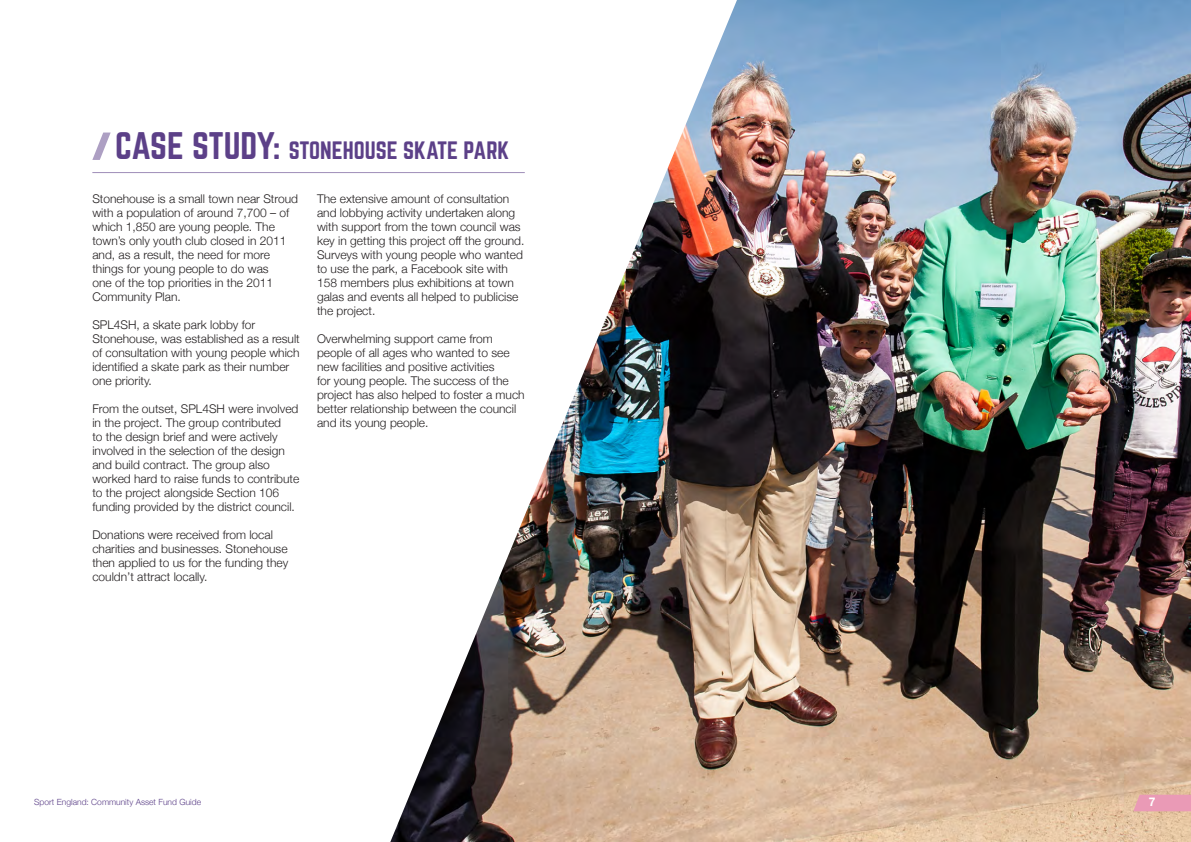
<style>
.page{position:relative;width:1191px;height:842px;background:#fff}
.page>*{position:absolute;margin:0;border:0;box-sizing:border-box;transform-origin:0 0}
._2_-_heading{font:22px "Norwester";color:#5c4088}
.BODY{font:300 12px/14px "Helvetica Neue";color:#231f20}
.BODY-2{font:700 12px "Helvetica Neue";color:#fff}
.t1{font:300 8.5px "Helvetica Neue";color:#5c4088}
.s1{font-size:33.6px}
</style>
<div class="page">
<img style="left:390px;top:0;width:801px;height:842px">
<svg style="left:92px;top:133px;width:19px;height:27px"></svg>
<hr style="left:92px;top:172px;width:433px;height:1px;background:#9e8db8">
<svg style="left:1133px;top:795px;width:58px;height:16px"></svg>
<p class="_2_-_heading" style="left:115px;top:140px;width:396px"><span class="s1">CASE STUDY:</span> STONEHOUSE SKATE PARK</p>
<p class="BODY" style="left:92px;top:191px;width:207px">Stonehouse is a small town near Stroud with a population of around 7,700 – of which 1,850 are young people. The town’s only youth club closed in 2011 and, as a result, the need for more things for young people to do was<br>one of the top priorities in the 2011<br>Community Plan.</p>
<p class="BODY" style="left:92px;top:317px;width:209px">SPL4SH, a skate park lobby for<br>Stonehouse, was established as a result of consultation with young people which identified a skate park as their number one priority.</p>
<p class="BODY" style="left:92px;top:401px;width:208px">From the outset, SPL4SH were involved in the project. The group contributed<br>to the design brief and were actively involved in the selection of the design and build contract. The group also worked hard to raise funds to contribute to the project alongside Section 106 funding provided by the district council.</p>
<p class="BODY" style="left:92px;top:527px;width:197px">Donations were received from local charities and businesses. Stonehouse then applied to us for the funding they couldn’t attract locally.</p>
<p class="BODY" style="left:317px;top:191px;width:209px">The extensive amount of consultation and lobbying activity undertaken along with support from the town council was key in getting this project off the ground.<br>Surveys with young people who wanted to use the park, a Facebook site with 158 members plus exhibitions at town galas and events all helped to publicise the project.</p>
<p class="BODY" style="left:317px;top:331px;width:209px">Overwhelming support came from people of all ages who wanted to see new facilities and positive activities<br>for young people. The success of the project has also helped to foster a much better relationship between the council and its young people.</p>
<p class="t1" style="left:34px;top:795px;width:168px">Sport England: Community Asset Fund Guide</p>
<p class="BODY-2" style="left:1148px;top:795px;width:8px">7</p>
</div>
